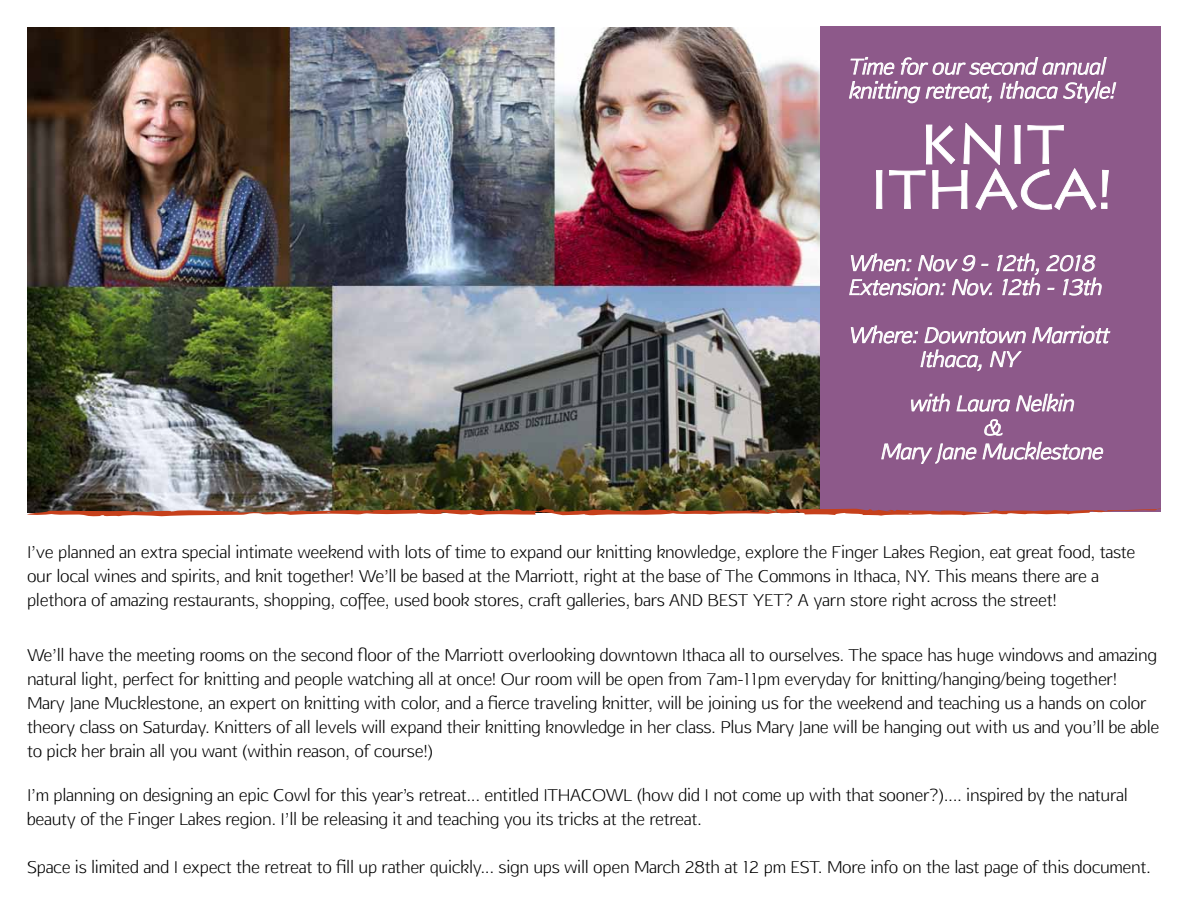
<style>
.page{position:relative;width:1188px;height:918px;background:#fff}
.page>*{position:absolute;margin:0;border:0;box-sizing:border-box;transform-origin:0 0}
.t1{font:54px/45px "Lithos Pro";color:#fff;text-align:center}
.t2{font:italic 100 21px/24px "Afta Sans";color:#fff}
.t3{font:100 16.5px/24px "Afta Sans";color:#000}
</style>
<div class="page">
<img style="left:27px;top:27px;width:794px;height:481px">
<div style="left:821px;top:27px;width:340px;height:485px;background:#8d598a"></div>
<svg style="left:850px;top:57px;width:257px;height:18px"></svg>
<svg style="left:849px;top:81px;width:143px;height:23px"></svg>
<svg style="left:1000px;top:81px;width:117px;height:22px"></svg>
<svg style="left:876px;top:170px;width:7px;height:39px"></svg>
<svg style="left:889px;top:123px;width:220px;height:87px"></svg>
<svg style="left:849px;top:253px;width:191px;height:43px"></svg>
<svg style="left:1046px;top:254px;width:56px;height:42px"></svg>
<svg style="left:1032px;top:325px;width:79px;height:19px"></svg>
<svg style="left:850px;top:325px;width:176px;height:46px"></svg>
<svg style="left:881px;top:393px;width:222px;height:71px"></svg>
<img style="left:27px;top:508px;width:1134px;height:9px">
<p class="t2" style="left:848px;top:54px;width:268px">Time for our second annual knitting retreat, Ithaca Style!</p>
<h1 class="t1" style="left:869px;top:123px;width:246px">KNIT<br>ITHACA!</h1>
<p class="t2" style="left:848px;top:251px;width:255px">When: Nov 9 - 12th, 2018<br>Extension: Nov. 12th - 13th</p>
<p class="t2" style="left:919px;top:323px;width:191px;text-indent:-71px">Where: Downtown Marriott<br>Ithaca, NY</p>
<p class="t2" style="left:880px;top:391px;width:223px;text-align:center">with Laura Nelkin<br>&amp;<br>Mary Jane Mucklestone</p>
<p class="t3" style="left:27px;top:540px;width:1110px">I’ve planned an extra special intimate weekend with lots of time to expand our knitting knowledge, explore the Finger Lakes Region, eat great food, taste our local wines and spirits, and knit together! We’ll be based at the Marriott, right at the base of The Commons in Ithaca, NY. This means there are a plethora of amazing restaurants, shopping, coffee, used book stores, craft galleries, bars AND BEST YET? A yarn store right across the street!</p>
<p class="t3" style="left:27px;top:642px;width:1134px">We’ll have the meeting rooms on the second floor of the Marriott overlooking downtown Ithaca all to ourselves. The space has huge windows and amazing natural light, perfect for knitting and people watching all at once! Our room will be open from 7am-11pm everyday for knitting/hanging/being together!<br>Mary Jane Mucklestone, an expert on knitting with color, and a fierce traveling knitter, will be joining us for the weekend and teaching us a hands on color theory class on Saturday. Knitters of all levels will expand their knitting knowledge in her class. Plus Mary Jane will be hanging out with us and you’ll be able to pick her brain all you want (within reason, of course!)</p>
<p class="t3" style="left:27px;top:783px;width:1102px">I’m planning on designing an epic Cowl for this year’s retreat... entitled ITHACOWL (how did I not come up with that sooner?).... inspired by the natural beauty of the Finger Lakes region. I’ll be releasing it and teaching you its tricks at the retreat.</p>
<p class="t3" style="left:27px;top:855px;width:1125px">Space is limited and I expect the retreat to fill up rather quickly... sign ups will open March 28th at 12 pm EST. More info on the last page of this document.</p>
</div>
